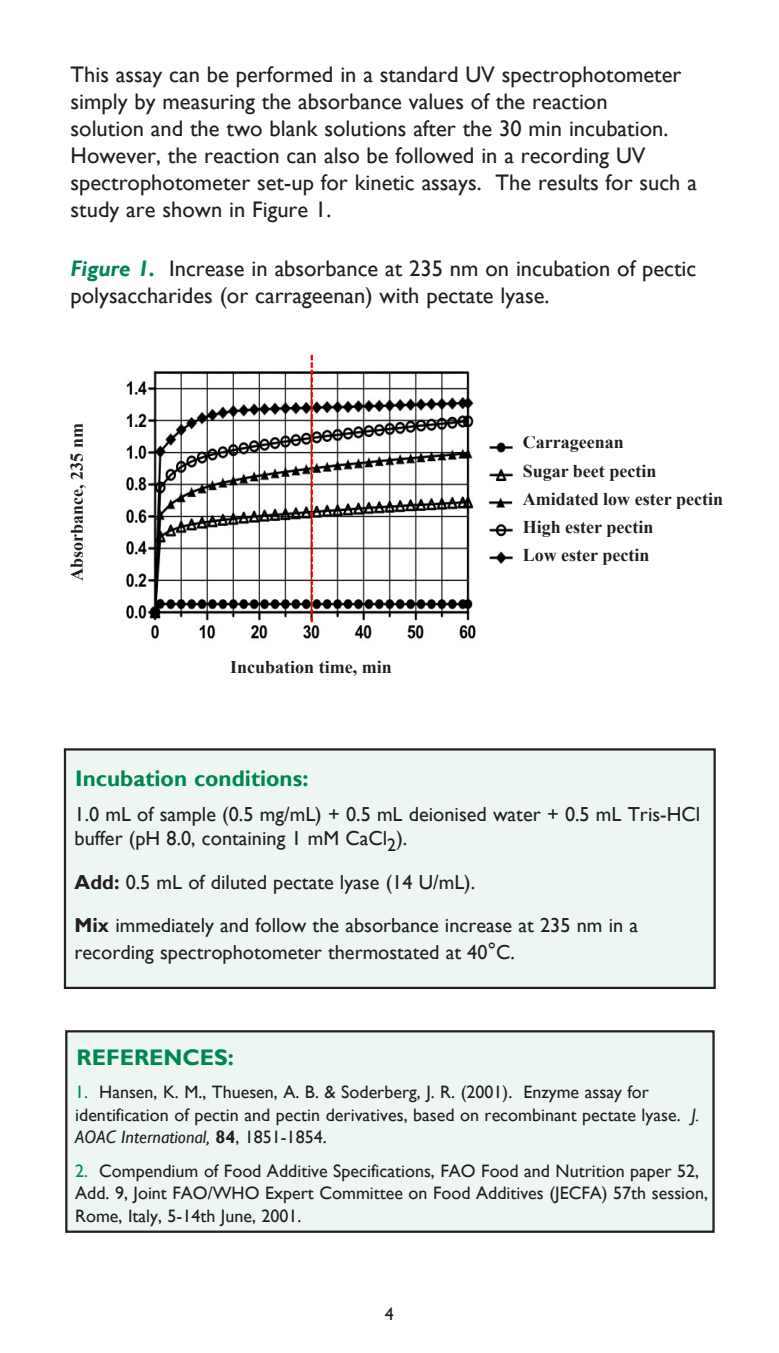
<style>
.page{position:relative;width:779px;height:1353px;background:#fff}
.page>*{position:absolute;margin:0;border:0;box-sizing:border-box;transform-origin:0 0}
.t1{font:22.5px/27px "Gill Sans";color:#231f20}
.t2{font:700 22.5px "Gill Sans";color:#008751}
.t3{font:20.25px "Gill Sans";color:#231f20}
.t4{font:18px "Gill Sans";color:#231f20}
.t5{font:700 18px "Times New Roman";color:#231f20}
.t6{font:italic 18px "Gill Sans";color:#231f20}
.s1{font-weight:700;font-style:italic;color:#008751}
.s2{font-weight:700}
.s3{font-size:22.5px}
.s4{color:#008751}
.s5{font-style:italic}
.s6{font-weight:700;font-style:normal}
.s7{font-style:normal}
</style>
<div class="page">
<img style="left:126px;top:354px;width:387px;height:285px">
<div style="left:65px;top:749px;width:649px;height:238px;background:#edf6f2"></div>
<div style="left:64px;top:748px;width:651px;height:240px;border:2px solid #231f20"></div>
<svg style="left:310px;top:355px;width:3px;height:267px"></svg>
<div style="left:66px;top:1031px;width:647px;height:200px;background:#edf6f2"></div>
<div style="left:65px;top:1030px;width:649px;height:202px;border:2px solid #231f20"></div>
<p class="t1" style="left:71px;top:61px;width:627px">This assay can be performed in a standard UV spectrophotometer simply by measuring the absorbance values of the reaction<br>solution and the two blank solutions after the 30 min incubation.<br>However, the reaction can also be followed in a recording UV spectrophotometer set-up for kinetic assays. The results for such a study are shown in Figure 1.</p>
<p class="t1" style="left:71px;top:255px;width:627px"><span class="s1">Figure 1.</span> Increase in absorbance at 235 nm on incubation of pectic polysaccharides (or carrageenan) with pectate lyase.</p>
<p class="t5" style="left:64px;top:581px;width:159px;rotate:-90deg">Absorbance, 235 nm</p>
<p class="t5" style="left:230px;top:654px;width:163px">Incubation time, min</p>
<p class="t5" style="left:522px;top:430px;width:102px">Carrageenan</p>
<p class="t5" style="left:522px;top:458px;width:135px">Sugar beet pectin</p>
<p class="t5" style="left:522px;top:486px;width:202px">Amidated low ester pectin</p>
<p class="t5" style="left:522px;top:514px;width:132px">High ester pectin</p>
<p class="t5" style="left:522px;top:542px;width:128px">Low ester pectin</p>
<p class="t2" style="left:75px;top:764px;width:234px">Incubation conditions:</p>
<p class="t3" style="left:74px;top:802px;width:627px">1.0 mL of sample (0.5 mg/mL) + 0.5 mL deionised water + 0.5 mL Tris-HCl</p>
<p class="t3" style="left:74px;top:826px;width:334px">buffer (pH 8.0, containing 1 mM CaCl<sub>2</sub>).</p>
<p class="t3" style="left:74px;top:870px;width:402px"><span class="s2">Add:</span> 0.5 mL of diluted pectate lyase (14 U/mL).</p>
<p class="t3" style="left:74px;top:913px;width:564px"><span class="s2">Mix</span> immediately and follow the absorbance increase at 235 nm in a</p>
<p class="t3" style="left:74px;top:940px;width:441px">recording spectrophotometer thermostated at 40<span class="s3">°</span>C.</p>
<p class="t2" style="left:77px;top:1043px;width:159px">REFERENCES:</p>
<p class="t4" style="left:75px;top:1081px;width:575px"><span class="s4">1.</span> Hansen, K. M., Thuesen, A. B. &amp; Soderberg, J. R. (2001). Enzyme assay for</p>
<p class="t4" style="left:75px;top:1103px;width:625px">identification of pectin and pectin derivatives, based on recombinant pectate lyase. <span class="s5">J.</span></p>
<p class="t6" style="left:75px;top:1126px;width:253px">AOAC International, <span class="s6">84</span><span class="s7">, 1851-1854.</span></p>
<p class="t4" style="left:75px;top:1159px;width:625px"><span class="s4">2.</span> Compendium of Food Additive Specifications, FAO Food and Nutrition paper 52,</p>
<p class="t4" style="left:75px;top:1182px;width:634px">Add. 9, Joint FAO/WHO Expert Committee on Food Additives (JECFA) 57th session,</p>
<p class="t4" style="left:75px;top:1204px;width:228px">Rome, Italy, 5-14th June, 2001.</p>
<p class="t4" style="left:385px;top:1302px;width:10px">4</p>
</div>
